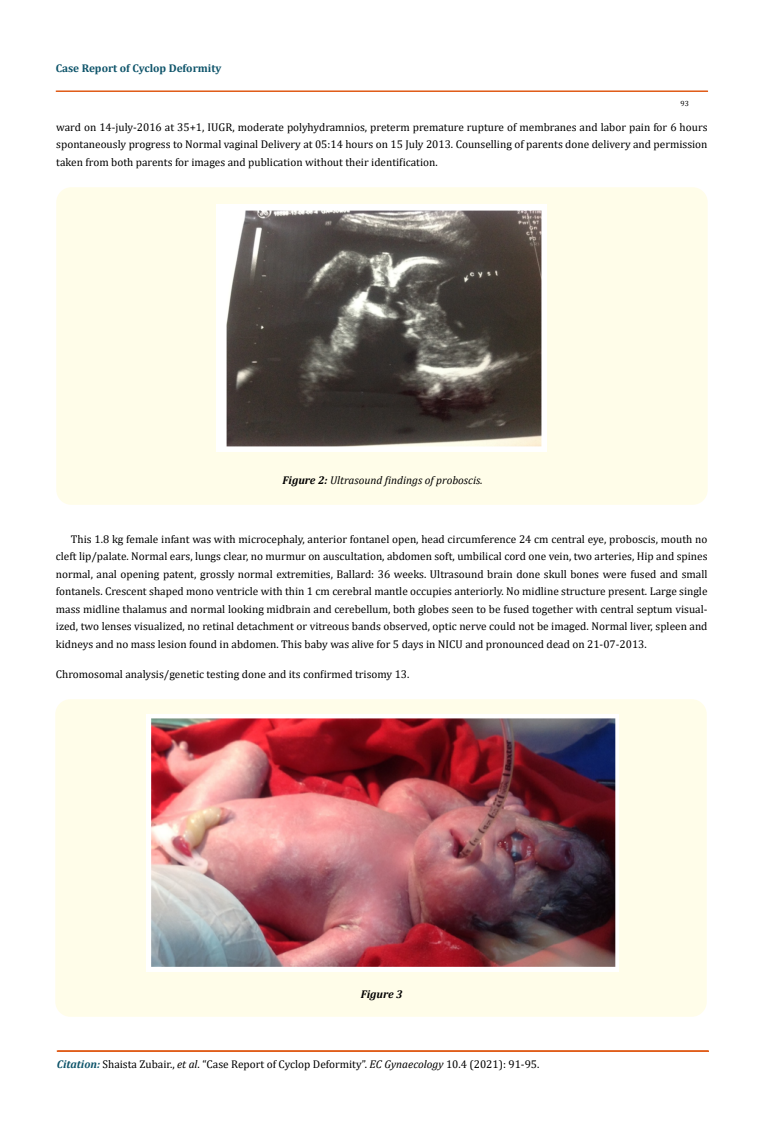
<style>
.page{position:relative;width:764px;height:1142px;background:#fff}
.page>*{position:absolute;margin:0;border:0;box-sizing:border-box;transform-origin:0 0}
.t1{font:11.25px/17.5px "Cambria";color:#000;text-align:justify}
.t2{font:italic 11.25px "Cambria";color:#000}
.t3{font:700 11.25px "Cambria";color:#0e546a}
.t4{font:italic 700 11.25px "Cambria";color:#000}
.t5{font:7.5px "Cambria";color:#000}
.s1{font-weight:700}
.s2{font-weight:700;font-style:italic;color:#0e546a}
.s3{font-style:italic}
</style>
<div class="page">
<div style="left:56px;top:91px;width:651px;height:1px;border:1px solid #e05d1a"></div>
<div style="left:57px;top:1050px;width:651px;height:1px;border:1px solid #e05d1a"></div>
<div style="left:56px;top:187px;width:651px;height:318px;background:#fffde9;border-radius:15px"></div>
<img style="left:216px;top:204px;width:331px;height:247px">
<div style="left:55px;top:699px;width:652px;height:317px;background:#fffde9;border-radius:15px"></div>
<img style="left:146px;top:714px;width:473px;height:257px">
<p class="t3" style="left:56px;top:60px;width:167px">Case Report of Cyclop Deformity</p>
<p class="t5" style="left:680px;top:98px;width:10px">93</p>
<p class="t1" style="left:56px;top:118px;width:653px">ward on 14-july-2016 at 35+1, IUGR, moderate polyhydramnios, preterm premature rupture of membranes and labor pain for 6 hours spontaneously progress to Normal vaginal Delivery at 05:14 hours on 15 July 2013. Counselling of parents done delivery and permission taken from both parents for images and publication without their identification.</p>
<p class="t2" style="left:282px;top:472px;width:202px"><span class="s1">Figure 2:</span> Ultrasound findings of proboscis.</p>
<p class="t1" style="left:56px;top:530px;width:653px;text-indent:15px">This 1.8 kg female infant was with microcephaly, anterior fontanel open, head circumference 24 cm central eye, proboscis, mouth no cleft lip/palate. Normal ears, lungs clear, no murmur on auscultation, abdomen soft, umbilical cord one vein, two arteries, Hip and spines normal, anal opening patent, grossly normal extremities, Ballard: 36 weeks. Ultrasound brain done skull bones were fused and small fontanels. Crescent shaped mono ventricle with thin 1 cm cerebral mantle occupies anteriorly. No midline structure present. Large single mass midline thalamus and normal looking midbrain and cerebellum, both globes seen to be fused together with central septum visual&shy;ized, two lenses visualized, no retinal detachment or vitreous bands observed, optic nerve could not be imaged. Normal liver, spleen and kidneys and no mass lesion found in abdomen. This baby was alive for 5 days in NICU and pronounced dead on 21-07-2013.</p>
<p class="t1" style="left:56px;top:665px;width:355px">Chromosomal analysis/genetic testing done and its confirmed trisomy 13.</p>
<p class="t4" style="left:361px;top:985px;width:43px">Figure 3</p>
<p class="t1" style="left:57px;top:1054px;width:484px"><span class="s2">Citation:</span> Shaista Zubair., <span class="s3">et al</span>. “Case Report of Cyclop Deformity”. <span class="s3">EC Gynaecology</span> 10.4 (2021): 91-95.</p>
</div>
